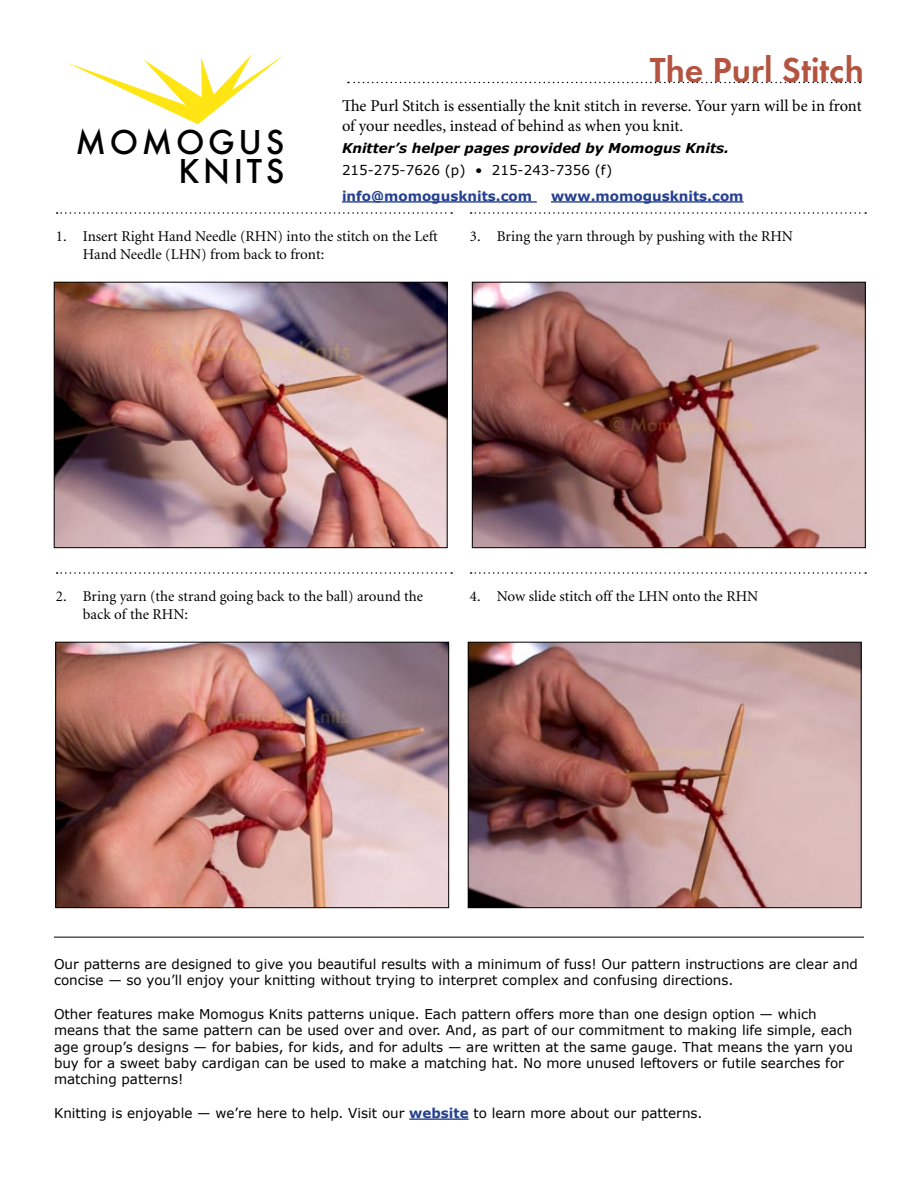
<style>
.page{position:relative;width:918px;height:1188px;background:#fff}
.page>*{position:absolute;margin:0;border:0;box-sizing:border-box;transform-origin:0 0}
.t1{font:600 36px "Futura T";color:#b45340}
.t2{font:500 36px/29.4px "Futura T";letter-spacing:.1em;color:#000;text-align:right}
.t3{font:16.5px/19.8px "Minion Pro";color:#000}
.t4{font:15px/18px "Minion";color:#000}
.t5{font:13.5px/16.2px "Verdana";color:#000}
.t6{font:italic 700 13.5px "Verdana";color:#000}
.t7{font:700 13.5px "Verdana";color:#25408f}
.s1{font-weight:700;color:#25408f}
</style>
<div class="page">
<svg style="left:68px;top:54px;width:216px;height:70px"></svg>
<svg style="left:57px;top:212px;width:395px;height:2px"></svg>
<svg style="left:57px;top:572px;width:395px;height:2px"></svg>
<svg style="left:471px;top:212px;width:395px;height:2px"></svg>
<svg style="left:471px;top:572px;width:395px;height:2px"></svg>
<svg style="left:348px;top:82px;width:513px;height:1px"></svg>
<img style="left:56px;top:284px;width:389px;height:262px">
<div style="left:54px;top:282px;width:393px;height:266px;border:1px solid #000"></div>
<img style="left:58px;top:644px;width:389px;height:262px">
<div style="left:56px;top:642px;width:393px;height:266px;border:1px solid #000"></div>
<img style="left:474px;top:284px;width:390px;height:262px">
<div style="left:472px;top:282px;width:394px;height:266px;border:1px solid #000"></div>
<img style="left:470px;top:644px;width:389px;height:262px">
<div style="left:468px;top:642px;width:393px;height:266px;border:1px solid #000"></div>
<hr style="left:342px;top:201px;width:195px;height:2px;background:#25408f">
<hr style="left:551px;top:201px;width:193px;height:2px;background:#25408f">
<hr style="left:54px;top:937px;width:810px;height:1px;background:#000">
<hr style="left:409px;top:1118px;width:60px;height:2px;background:#25408f">
<h1 class="t2" style="left:76px;top:127px;width:210px">MOMOGUS<br>KNITS</h1>
<h1 class="t1" style="left:650px;top:48px;width:216px">The Purl Stitch</h1>
<p class="t3" style="left:342px;top:96px;width:521px">The Purl Stitch is essentially the knit stitch in reverse. Your yarn will be in front of your needles, instead of behind as when you knit.</p>
<p class="t6" style="left:342px;top:139px;width:389px">Knitter’s helper pages provided by Momogus Knits.</p>
<p class="t5" style="left:342px;top:162px;width:272px">215-275-7626 (p) • 215-243-7356 (f)</p>
<p class="t7" style="left:342px;top:187px;width:192px">info@momogusknits.com</p>
<p class="t7" style="left:551px;top:187px;width:194px">www.momogusknits.com</p>
<p class="t4" style="left:83px;top:228px;width:356px;text-indent:-27px">1. Insert Right Hand Needle (RHN) into the stitch on the Left<br>Hand Needle (LHN) from back to front:</p>
<p class="t4" style="left:470px;top:228px;width:325px">3. Bring the yarn through by pushing with the RHN</p>
<p class="t4" style="left:83px;top:588px;width:342px;text-indent:-27px">2. Bring yarn (the strand going back to the ball) around the back of the RHN:</p>
<p class="t4" style="left:470px;top:588px;width:290px">4. Now slide stitch off the LHN onto the RHN</p>
<p class="t5" style="left:54px;top:955px;width:806px">Our patterns are designed to give you beautiful results with a minimum of fuss! Our pattern instructions are clear and concise — so you’ll enjoy your knitting without trying to interpret complex and confusing directions.</p>
<p class="t5" style="left:54px;top:1006px;width:801px">Other features make Momogus Knits patterns unique. Each pattern offers more than one design option — which means that the same pattern can be used over and over. And, as part of our commitment to making life simple, each age group’s designs — for babies, for kids, and for adults — are written at the same gauge. That means the yarn you buy for a sweet baby cardigan can be used to make a matching hat. No more unused leftovers or futile searches for matching patterns!</p>
<p class="t5" style="left:54px;top:1105px;width:650px">Knitting is enjoyable — we’re here to help. Visit our <span class="s1">website</span> to learn more about our patterns.</p>
</div>
